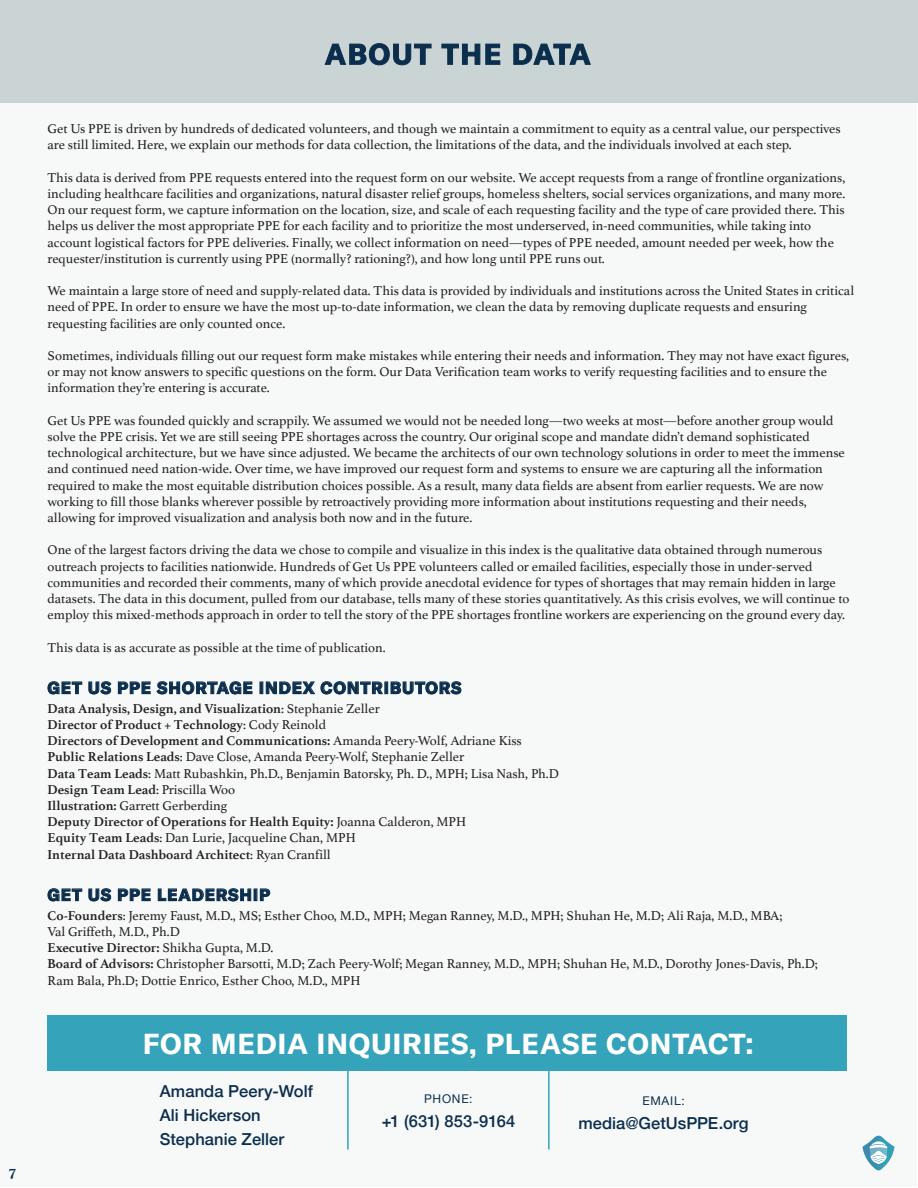
<style>
.page{position:relative;width:918px;height:1188px;background:#fff}
.page>*{position:absolute;margin:0;border:0;box-sizing:border-box;transform-origin:0 0}
.t1{font:700 28.5px "GT America";letter-spacing:.025em;color:#fff}
.t2{font:500 16.5px/24px "Helvetica Neue";letter-spacing:.005em;color:#0b2e4d}
.t3{font:700 16.5px "GT America";letter-spacing:.06em;color:#0b2e4d}
.t4{font:700 15px "Athelas";color:#0b2e4d;scale:1.11 1}
.t5{font:13.5px/16.2px "Athelas";color:#231f20}
.t6{font:700 13.5px/16.2px "Athelas";color:#231f20}
.t7{font:12px "Helvetica Neue";letter-spacing:.065em;color:#0b2e4d}
.s1{font-weight:400}
.s2{font-weight:700}
</style>
<div class="page">
<div style="left:0;top:0;width:917px;height:1187px;background:#f7f8f8"></div>
<div style="left:0;top:0;width:918px;height:102px;background:#cbd4d4"></div>
<svg style="left:325px;top:43px;width:106px;height:22px"></svg>
<svg style="left:442px;top:44px;width:58px;height:21px"></svg>
<svg style="left:513px;top:43px;width:78px;height:22px"></svg>
<svg style="left:48px;top:681px;width:34px;height:13px"></svg>
<svg style="left:89px;top:681px;width:22px;height:13px"></svg>
<svg style="left:118px;top:682px;width:33px;height:12px"></svg>
<svg style="left:157px;top:681px;width:95px;height:13px"></svg>
<svg style="left:260px;top:681px;width:55px;height:13px"></svg>
<svg style="left:321px;top:681px;width:140px;height:13px"></svg>
<svg style="left:48px;top:888px;width:34px;height:13px"></svg>
<svg style="left:89px;top:888px;width:22px;height:13px"></svg>
<svg style="left:118px;top:889px;width:33px;height:12px"></svg>
<svg style="left:158px;top:888px;width:112px;height:13px"></svg>
<svg style="left:862px;top:1136px;width:33px;height:34px"></svg>
<div style="left:48px;top:1016px;width:799px;height:55px;background:#35a3ba"></div>
<hr style="left:347px;top:1071px;width:2px;height:79px;background:#35a3ba">
<hr style="left:548px;top:1071px;width:2px;height:79px;background:#35a3ba">
<p class="t4" style="left:9px;top:1159px;width:8px">7</p>
<p class="t5" style="left:48px;top:120px;width:795px">Get Us PPE is driven by hundreds of dedicated volunteers, and though we maintain a commitment to equity as a central value, our perspectives are still limited. Here, we explain our methods for data collection, the limitations of the data, and the individuals involved at each step.</p>
<p class="t5" style="left:48px;top:169px;width:799px">This data is derived from PPE requests entered into the request form on our website. We accept requests from a range of frontline organizations, including healthcare facilities and organizations, natural disaster relief groups, homeless shelters, social services organizations, and many more.<br>On our request form, we capture information on the location, size, and scale of each requesting facility and the type of care provided there. This helps us deliver the most appropriate PPE for each facility and to prioritize the most underserved, in-need communities, while taking into account logistical factors for PPE deliveries. Finally, we collect information on need—types of PPE needed, amount needed per week, how the requester/institution is currently using PPE (normally? rationing?), and how long until PPE runs out.</p>
<p class="t5" style="left:48px;top:282px;width:808px">We maintain a large store of need and supply-related data. This data is provided by individuals and institutions across the United States in critical need of PPE. In order to ensure we have the most up-to-date information, we clean the data by removing duplicate requests and ensuring requesting facilities are only counted once.</p>
<p class="t5" style="left:48px;top:347px;width:803px">Sometimes, individuals filling out our request form make mistakes while entering their needs and information. They may not have exact figures, or may not know answers to specific questions on the form. Our Data Verification team works to verify requesting facilities and to ensure the information they’re entering is accurate.</p>
<p class="t5" style="left:48px;top:412px;width:799px">Get Us PPE was founded quickly and scrappily. We assumed we would not be needed long—two weeks at most—before another group would solve the PPE crisis. Yet we are still seeing PPE shortages across the country. Our original scope and mandate didn’t demand sophisticated technological architecture, but we have since adjusted. We became the architects of our own technology solutions in order to meet the immense and continued need nation-wide. Over time, we have improved our request form and systems to ensure we are capturing all the information required to make the most equitable distribution choices possible. As a result, many data fields are absent from earlier requests. We are now working to fill those blanks wherever possible by retroactively providing more information about institutions requesting and their needs, allowing for improved visualization and analysis both now and in the future.</p>
<p class="t5" style="left:48px;top:542px;width:803px">One of the largest factors driving the data we chose to compile and visualize in this index is the qualitative data obtained through numerous outreach projects to facilities nationwide. Hundreds of Get Us PPE volunteers called or emailed facilities, especially those in under-served communities and recorded their comments, many of which provide anecdotal evidence for types of shortages that may remain hidden in large datasets. The data in this document, pulled from our database, tells many of these stories quantitatively. As this crisis evolves, we will continue to employ this mixed-methods approach in order to tell the story of the PPE shortages frontline workers are experiencing on the ground every day.</p>
<p class="t5" style="left:48px;top:639px;width:340px">This data is as accurate as possible at the time of publication.</p>
<p class="t3" style="left:48px;top:678px;width:415px">GET US PPE SHORTAGE INDEX CONTRIBUTORS</p>
<p class="t6" style="left:48px;top:700px;width:513px">Data Analysis, Design, and Visualization<span class="s1">: Stephanie Zeller<br></span>Director of Product + Technology<span class="s1">: Cody Reinold<br></span>Directors of Development and Communications: <span class="s1">Amanda Peery-Wolf, Adriane Kiss </span>Public Relations Leads<span class="s1">: Dave Close, Amanda Peery-Wolf, Stephanie Zeller<br></span>Data Team Leads<span class="s1">: Matt Rubashkin, Ph.D., Benjamin Batorsky, Ph. D., MPH; Lisa Nash, Ph.D </span>Design Team Lead<span class="s1">: Priscilla Woo<br></span>Illustration: <span class="s1">Garrett Gerberding<br></span>Deputy Director of Operations for Health Equity: <span class="s1">Joanna Calderon, MPH<br></span>Equity Team Leads<span class="s1">: Dan Lurie, Jacqueline Chan, MPH<br></span>Internal Data Dashboard Architect<span class="s1">: Ryan Cranfill</span></p>
<p class="t3" style="left:48px;top:885px;width:224px">GET US PPE LEADERSHIP</p>
<p class="t5" style="left:48px;top:907px;width:772px"><span class="s2">Co-Founders</span>: Jeremy Faust, M.D., MS; Esther Choo, M.D., MPH; Megan Ranney, M.D., MPH; Shuhan He, M.D; Ali Raja, M.D., MBA;<br>Val Griffeth, M.D., Ph.D<br><span class="s2">Executive Director:</span> Shikha Gupta, M.D.<br><span class="s2">Board of Advisors:</span> Christopher Barsotti, M.D; Zach Peery-Wolf; Megan Ranney, M.D., MPH; Shuhan He, M.D., Dorothy Jones-Davis, Ph.D; Ram Bala, Ph.D; Dottie Enrico, Esther Choo, M.D., MPH</p>
<h1 class="t1" style="left:143px;top:1027px;width:612px">FOR MEDIA INQUIRIES, PLEASE CONTACT:</h1>
<p class="t7" style="left:424px;top:1090px;width:50px">PHONE:</p>
<p class="t2" style="left:382px;top:1107px;width:135px">+1 (631) 853-9164</p>
<p class="t2" style="left:160px;top:1078px;width:155px">Amanda Peery-Wolf<br>Ali Hickerson<br>Stephanie Zeller</p>
<p class="t7" style="left:642px;top:1092px;width:44px">EMAIL:</p>
<p class="t2" style="left:578px;top:1110px;width:172px">media@GetUsPPE.org</p>
</div>
